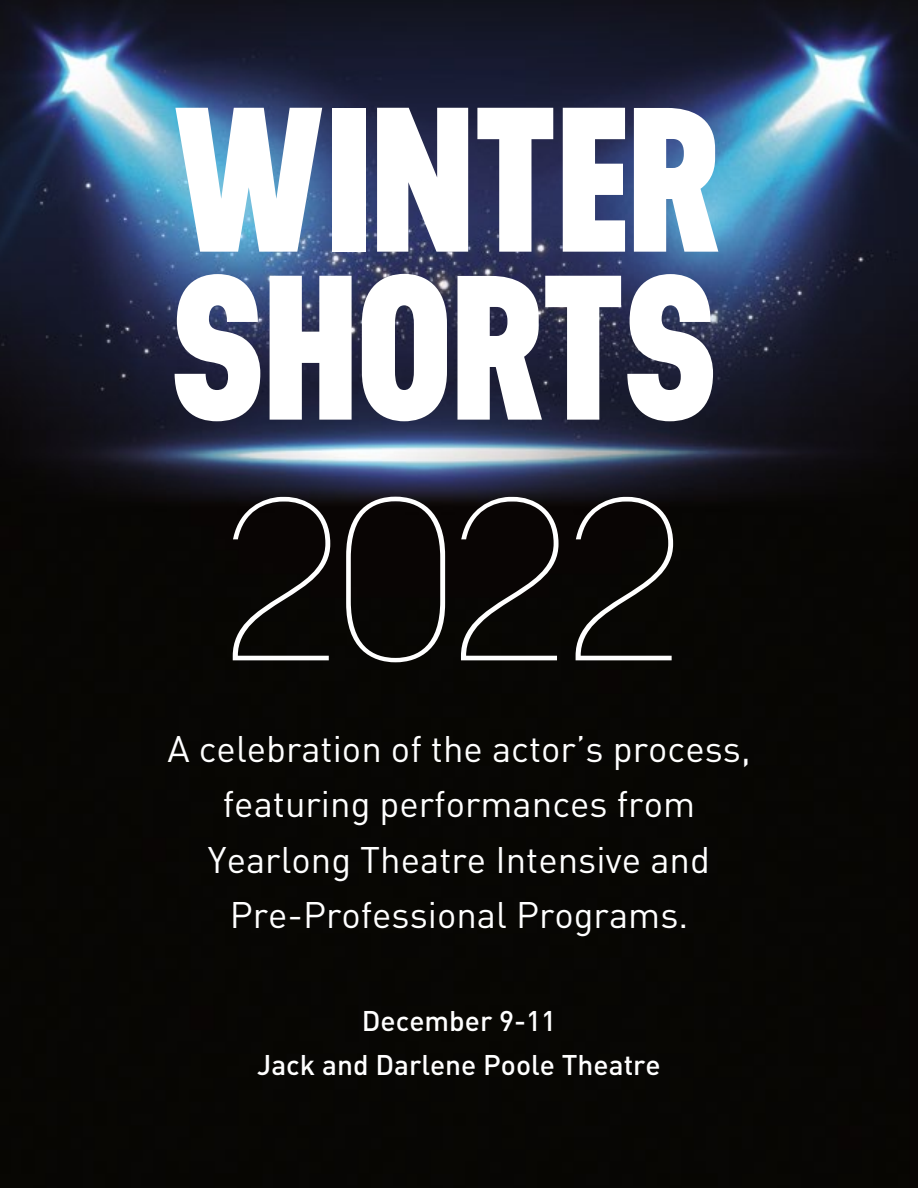
<style>
.page{position:relative;width:918px;height:1188px;background:#fff}
.page>*{position:absolute;margin:0;border:0;box-sizing:border-box;transform-origin:0 0}
.t1{font:300 244.35px "Neusa";color:#fff}
.t2{font:800 205.65px/168px "Neusa";letter-spacing:-.005em;color:#fff}
.t3{font:36.6px/55.3px "DINOT";color:#fff;text-align:center}
.t4{font:500 28.2px/44.1px "DINOT";color:#fff;text-align:center}
</style>
<div class="page">
<img style="left:0;top:0;width:918px;height:1188px">
<h2 class="t2" style="left:171px;top:89px;width:553px">WINTER<br>SHORTS</h2>
<h1 class="t1" style="left:222px;top:440px;width:464px">2022</h1>
<p class="t3" style="left:167px;top:721px;width:585px">A celebration of the actor’s process, featuring performances from<br>Yearlong Theatre Intensive and<br>Pre-Professional Programs.</p>
<p class="t4" style="left:257px;top:998px;width:405px">December 9-11<br>Jack and Darlene Poole Theatre</p>
</div>
